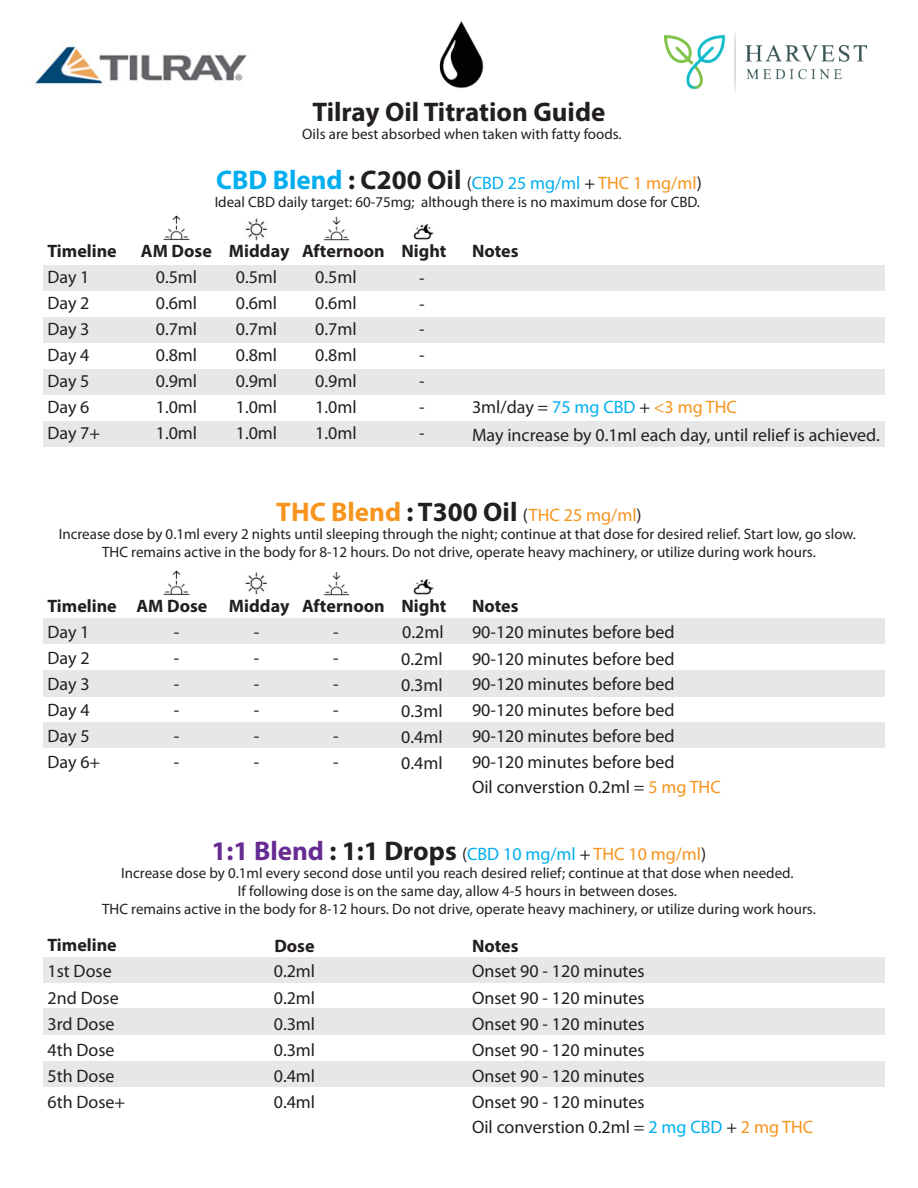
<style>
.page{position:relative;width:918px;height:1188px;background:#fff}
.page>*{position:absolute;margin:0;border:0;box-sizing:border-box;transform-origin:0 0}
.t1{font:700 27px "Myriad Pro";color:#231f20}
.t2{font:18px/26px "Myriad Pro";color:#231f20}
.t3{font:700 18px "Myriad Pro";color:#231f20}
.t4{font:18px "Myriad Pro";color:#00aeef}
.t5{font:18px "Myriad Pro";color:#f7941d}
.t6{font:15px/18px "Myriad Pro";color:#231f20;text-align:center}
.s1{font-weight:700;font-size:27px}
.s2{font-weight:700;font-size:27px;color:#231f20}
.s3{color:#231f20}
.s4{color:#f7941d}
.s5{color:#00aeef}
.s6{font-weight:700;font-size:27px;color:#662c91}
</style>
<div class="page">
<div style="left:43px;top:957px;width:842px;height:26px;background:#e6e7e8"></div>
<div style="left:43px;top:1009px;width:842px;height:26px;background:#e6e7e8"></div>
<div style="left:43px;top:1061px;width:842px;height:26px;background:#e6e7e8"></div>
<div style="left:43px;top:618px;width:842px;height:26px;background:#e6e7e8"></div>
<div style="left:43px;top:670px;width:842px;height:26px;background:#e6e7e8"></div>
<div style="left:43px;top:722px;width:842px;height:26px;background:#e6e7e8"></div>
<img style="left:163px;top:570px;width:27px;height:25px">
<img style="left:323px;top:571px;width:27px;height:25px">
<img style="left:245px;top:572px;width:22px;height:23px">
<img style="left:413px;top:579px;width:21px;height:16px">
<div style="left:43px;top:265px;width:842px;height:26px;background:#e6e7e8"></div>
<div style="left:43px;top:317px;width:842px;height:26px;background:#e6e7e8"></div>
<div style="left:43px;top:369px;width:842px;height:26px;background:#e6e7e8"></div>
<div style="left:43px;top:421px;width:842px;height:26px;background:#e6e7e8"></div>
<img style="left:163px;top:215px;width:27px;height:25px">
<img style="left:323px;top:216px;width:27px;height:25px">
<img style="left:245px;top:218px;width:22px;height:23px">
<img style="left:413px;top:224px;width:21px;height:16px">
<img style="left:664px;top:32px;width:203px;height:60px">
<img style="left:30px;top:46px;width:217px;height:41px">
<img style="left:439px;top:21px;width:45px;height:67px">
<h1 class="t1" style="left:313px;top:101px;width:294px">Tilray Oil Titration Guide</h1>
<p class="t6" style="left:302px;top:126px;width:321px">Oils are best absorbed when taken with fatty foods.</p>
<p class="t4" style="left:216px;top:176px;width:487px"><span class="s1">CBD Blend</span> <span class="s2">: C200 Oil</span> <span class="s3">(</span>CBD 25 mg/ml <span class="s3">+</span> <span class="s4">THC 1 mg/ml</span><span class="s3">)</span></p>
<p class="t6" style="left:215px;top:194px;width:487px">Ideal CBD daily target: 60-75mg; although there is no maximum dose for CBD.</p>
<p class="t3" style="left:48px;top:244px;width:71px">Timeline</p>
<p class="t3" style="left:141px;top:244px;width:307px">AM Dose Midday Afternoon Night</p>
<p class="t3" style="left:472px;top:244px;width:48px">Notes</p>
<p class="t2" style="left:48px;top:266px;width:44px">Day 1</p>
<p class="t2" style="left:156px;top:266px;width:43px">0.5ml</p>
<p class="t2" style="left:236px;top:266px;width:43px">0.5ml</p>
<p class="t2" style="left:315px;top:266px;width:43px">0.5ml</p>
<p class="t2" style="left:419px;top:266px;width:7px;text-align:justify">- - - - - - -</p>
<p class="t2" style="left:156px;top:292px;width:43px">0.6ml</p>
<p class="t2" style="left:236px;top:292px;width:43px">0.6ml</p>
<p class="t2" style="left:315px;top:292px;width:43px">0.6ml</p>
<p class="t2" style="left:156px;top:318px;width:43px">0.7ml</p>
<p class="t2" style="left:236px;top:318px;width:43px">0.7ml</p>
<p class="t2" style="left:315px;top:318px;width:43px">0.7ml</p>
<p class="t2" style="left:156px;top:344px;width:43px">0.8ml</p>
<p class="t2" style="left:236px;top:344px;width:43px">0.8ml</p>
<p class="t2" style="left:315px;top:344px;width:43px">0.8ml</p>
<p class="t2" style="left:156px;top:370px;width:43px">0.9ml</p>
<p class="t2" style="left:236px;top:370px;width:43px">0.9ml</p>
<p class="t2" style="left:315px;top:370px;width:43px">0.9ml</p>
<p class="t2" style="left:156px;top:396px;width:43px">1.0ml</p>
<p class="t2" style="left:236px;top:396px;width:43px">1.0ml</p>
<p class="t2" style="left:315px;top:396px;width:43px">1.0ml</p>
<p class="t2" style="left:156px;top:422px;width:43px">1.0ml</p>
<p class="t2" style="left:236px;top:422px;width:43px">1.0ml</p>
<p class="t2" style="left:315px;top:422px;width:43px">1.0ml</p>
<p class="t2" style="left:48px;top:292px;width:54px">Day 2<br>Day 3<br>Day 4<br>Day 5<br>Day 6<br>Day 7+</p>
<p class="t2" style="left:472px;top:395px;width:409px;line-height:27.8px">3ml/day = <span class="s5">75 mg CBD</span> + <span class="s4">&lt;3 mg THC<br></span>May increase by 0.1ml each day, until relief is achieved.</p>
<p class="t5" style="left:276px;top:508px;width:367px"><span class="s1">THC Blend</span> <span class="s2">: T300 Oil</span> <span class="s3">(</span>THC 25 mg/ml<span class="s3">)</span></p>
<p class="t6" style="left:59px;top:526px;width:799px">Increase dose by 0.1ml every 2 nights until sleeping through the night; continue at that dose for desired relief. Start low, go slow.<br>THC remains active in the body for 8-12 hours. Do not drive, operate heavy machinery, or utilize during work hours.</p>
<p class="t3" style="left:48px;top:599px;width:400px">Timeline AM Dose Midday Afternoon Night</p>
<p class="t3" style="left:472px;top:599px;width:48px">Notes</p>
<p class="t2" style="left:48px;top:620px;width:44px">Day 1</p>
<p class="t2" style="left:402px;top:620px;width:43px">0.2ml</p>
<p class="t2" style="left:472px;top:620px;width:250px">90-120 minutes before bed<br>90-120 minutes before bed<br>90-120 minutes before bed<br>90-120 minutes before bed<br>90-120 minutes before bed<br>90-120 minutes before bed<br>Oil converstion 0.2ml = <span class="s4">5 mg THC</span></p>
<p class="t2" style="left:174px;top:621px;width:7px">-</p>
<p class="t2" style="left:254px;top:621px;width:7px">-</p>
<p class="t2" style="left:333px;top:621px;width:7px">-</p>
<p class="t2" style="left:174px;top:647px;width:7px">-</p>
<p class="t2" style="left:254px;top:647px;width:7px">-</p>
<p class="t2" style="left:333px;top:647px;width:7px">-</p>
<p class="t2" style="left:174px;top:673px;width:7px">-</p>
<p class="t2" style="left:254px;top:673px;width:7px">-</p>
<p class="t2" style="left:333px;top:673px;width:7px">-</p>
<p class="t2" style="left:174px;top:699px;width:7px">-</p>
<p class="t2" style="left:254px;top:699px;width:7px">-</p>
<p class="t2" style="left:333px;top:699px;width:7px">-</p>
<p class="t2" style="left:174px;top:725px;width:7px">-</p>
<p class="t2" style="left:254px;top:725px;width:7px">-</p>
<p class="t2" style="left:333px;top:725px;width:7px">-</p>
<p class="t2" style="left:174px;top:751px;width:7px">-</p>
<p class="t2" style="left:254px;top:751px;width:7px">-</p>
<p class="t2" style="left:333px;top:751px;width:7px">-</p>
<p class="t2" style="left:401px;top:647px;width:43px;text-align:justify">0.2ml 0.3ml 0.3ml 0.4ml 0.4ml</p>
<p class="t2" style="left:48px;top:647px;width:54px">Day 2<br>Day 3<br>Day 4<br>Day 5<br>Day 6+</p>
<p class="t4" style="left:212px;top:847px;width:496px"><span class="s6">1:1 Blend</span> <span class="s2">: 1:1 Drops</span> <span class="s3">(</span>CBD 10 mg/ml <span class="s3">+</span> <span class="s4">THC 10 mg/ml</span><span class="s3">)</span></p>
<p class="t6" style="left:102px;top:865px;width:715px">Increase dose by 0.1ml every second dose until you reach desired relief; continue at that dose when needed.<br>If following dose is on the same day, allow 4-5 hours in between doses.<br>THC remains active in the body for 8-12 hours. Do not drive, operate heavy machinery, or utilize during work hours.</p>
<p class="t3" style="left:47px;top:938px;width:71px">Timeline</p>
<p class="t3" style="left:274px;top:939px;width:42px">Dose</p>
<p class="t3" style="left:472px;top:939px;width:48px">Notes</p>
<p class="t2" style="left:48px;top:960px;width:66px">1st Dose</p>
<p class="t2" style="left:472px;top:960px;width:343px">Onset 90 - 120 minutes<br>Onset 90 - 120 minutes<br>Onset 90 - 120 minutes<br>Onset 90 - 120 minutes<br>Onset 90 - 120 minutes<br>Onset 90 - 120 minutes<br>Oil converstion 0.2ml = <span class="s5">2 mg CBD</span> + <span class="s4">2 mg THC</span></p>
<p class="t2" style="left:274px;top:960px;width:43px;text-align:justify">0.2ml 0.2ml 0.3ml 0.3ml 0.4ml 0.4ml</p>
<p class="t2" style="left:48px;top:986px;width:79px">2nd Dose<br>3rd Dose<br>4th Dose<br>5th Dose<br>6th Dose+</p>
</div>
